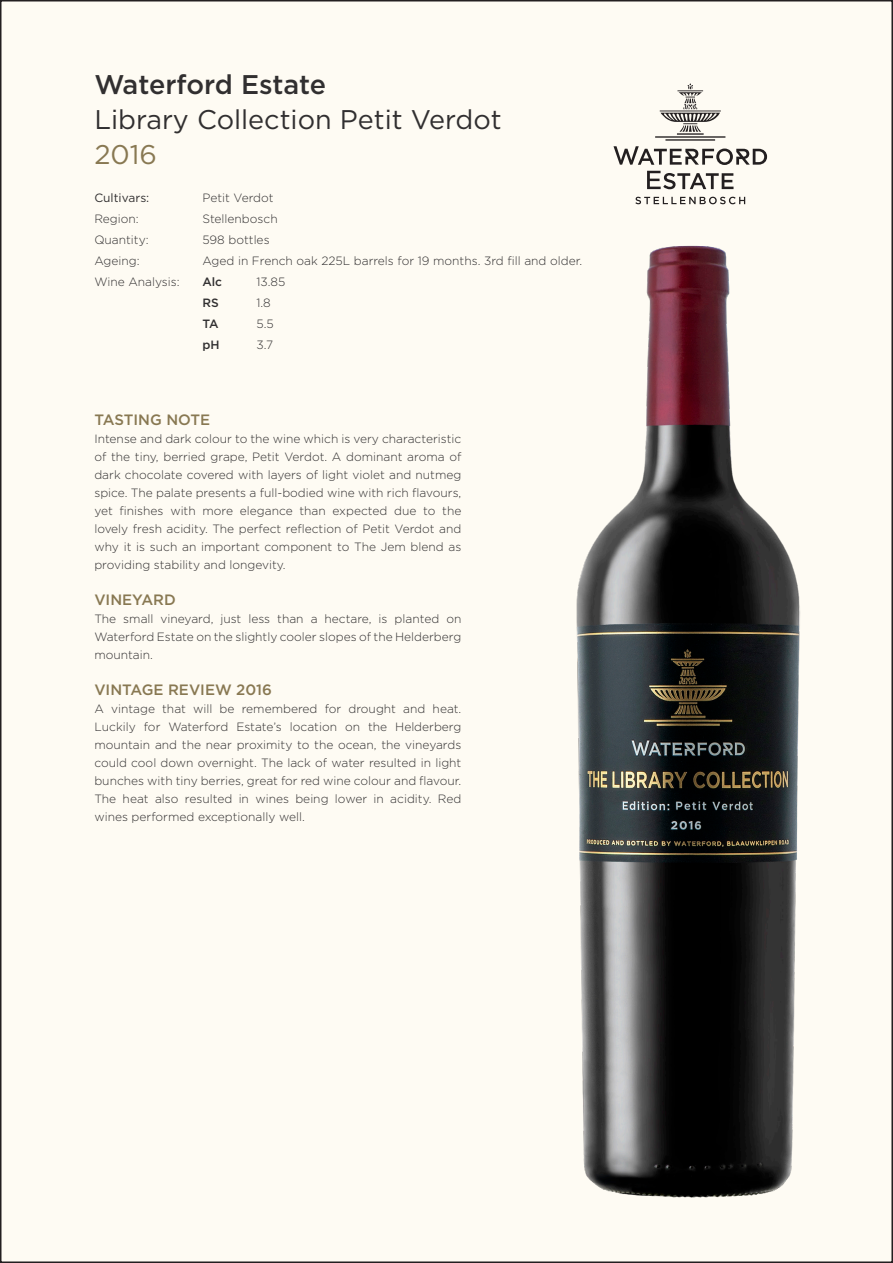
<style>
.page{position:relative;width:893px;height:1263px;background:#fff}
.page>*{position:absolute;margin:0;border:0;box-sizing:border-box;transform-origin:0 0}
.t1{font:27px "Gotham";color:#312f30}
.t2{font:500 27px "Gotham";letter-spacing:-.005em;color:#312f30}
.t3{font:27px "Gotham";color:#887852}
.t4{font:500 15px "Gotham";color:#887852}
.t5{font:300 12px/18px "Gotham";color:#312f30;text-align:justify}
.t6{font:12px "Gotham";color:#312f30}
.t7{font:500 12px "Gotham";color:#312f30}
</style>
<div class="page">
<div style="left:1px;top:1px;width:891px;height:1261px;background:#fefbf3"></div>
<svg style="left:635px;top:197px;width:110px;height:7px"></svg>
<svg style="left:647px;top:171px;width:86px;height:18px"></svg>
<svg style="left:613px;top:83px;width:154px;height:82px"></svg>
<img style="left:576px;top:245px;width:224px;height:953px">
<p class="t2" style="left:94px;top:67px;width:233px">Waterford Estate</p>
<p class="t1" style="left:94px;top:102px;width:409px">Library Collection Petit Verdot</p>
<p class="t3" style="left:94px;top:138px;width:64px">2016</p>
<p class="t6" style="left:94px;top:190px;width:56px">Cultivars:</p>
<p class="t5" style="left:202px;top:188px;width:73px">Petit Verdot</p>
<p class="t5" style="left:94px;top:209px;width:46px">Region:</p>
<p class="t5" style="left:202px;top:209px;width:77px">Stellenbosch</p>
<p class="t5" style="left:94px;top:230px;width:56px">Quantity:</p>
<p class="t5" style="left:202px;top:230px;width:69px">598 bottles</p>
<p class="t5" style="left:94px;top:251px;width:47px">Ageing:</p>
<p class="t5" style="left:202px;top:251px;width:381px">Aged in French oak 225L barrels for 19 months. 3rd fill and older.</p>
<p class="t5" style="left:94px;top:272px;width:87px">Wine Analysis:</p>
<p class="t7" style="left:202px;top:273px;width:21px">Alc</p>
<p class="t5" style="left:256px;top:272px;width:30px">13.85</p>
<p class="t7" style="left:202px;top:294px;width:18px">RS</p>
<p class="t5" style="left:256px;top:293px;width:16px">1.8</p>
<p class="t7" style="left:202px;top:315px;width:18px">TA</p>
<p class="t5" style="left:256px;top:314px;width:19px">5.5</p>
<p class="t7" style="left:202px;top:336px;width:19px">pH</p>
<p class="t5" style="left:256px;top:335px;width:18px">3.7</p>
<p class="t4" style="left:94px;top:410px;width:117px">TASTING NOTE</p>
<p class="t5" style="left:94px;top:429px;width:368px">Intense and dark colour to the wine which is very characteristic of the tiny, berried grape, Petit Verdot. A dominant aroma of dark chocolate covered with layers of light violet and nutmeg spice. The palate presents a full-bodied wine with rich flavours, yet finishes with more elegance than expected due to the lovely fresh acidity. The perfect reflection of Petit Verdot and why it is such an important component to The Jem blend as providing stability and longevity.</p>
<p class="t4" style="left:94px;top:590px;width:83px">VINEYARD</p>
<p class="t5" style="left:94px;top:609px;width:368px">The small vineyard, just less than a hectare, is planted on Waterford Estate on the slightly cooler slopes of the Helderberg mountain.</p>
<p class="t4" style="left:94px;top:680px;width:179px">VINTAGE REVIEW 2016</p>
<p class="t5" style="left:94px;top:699px;width:368px">A vintage that will be remembered for drought and heat.<br>Luckily for Waterford Estate’s location on the Helderberg mountain and the near proximity to the ocean, the vineyards could cool down overnight. The lack of water resulted in light bunches with tiny berries, great for red wine colour and flavour.<br>The heat also resulted in wines being lower in acidity. Red wines performed exceptionally well.</p>
</div>
